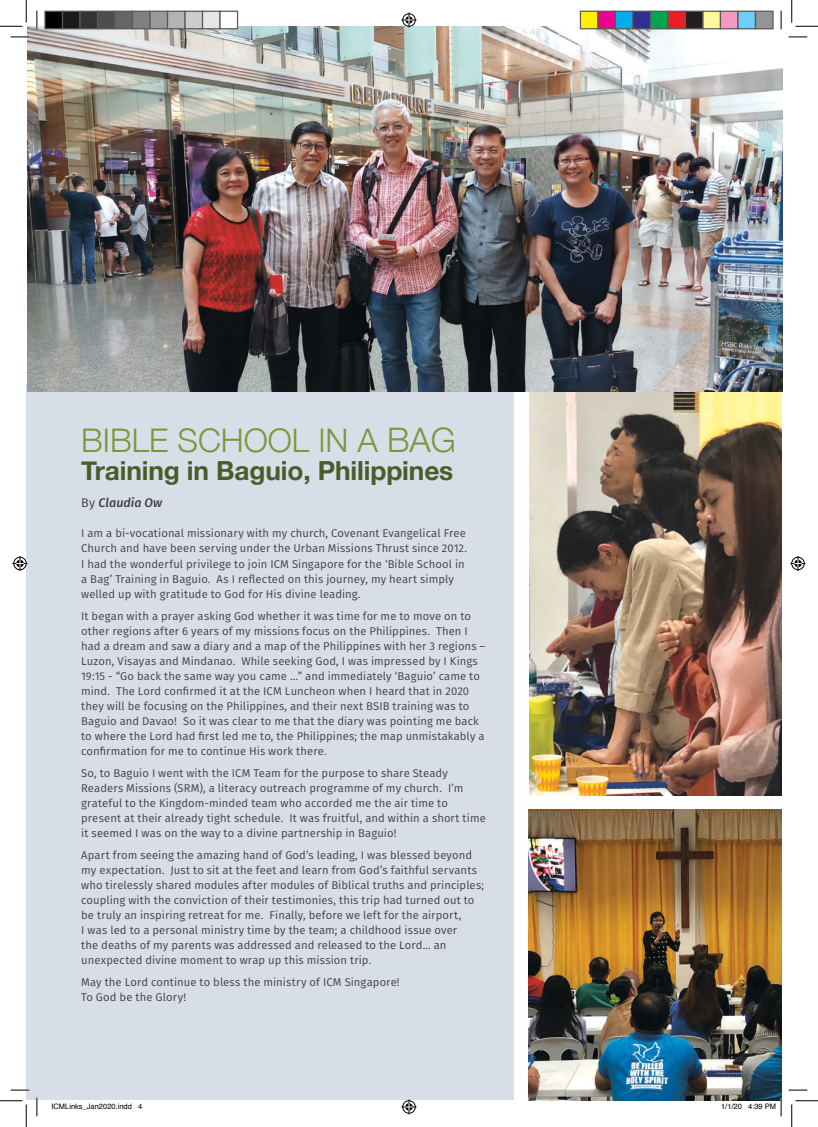
<style>
.page{position:relative;width:818px;height:1127px;background:#fff}
.page>*{position:absolute;margin:0;border:0;box-sizing:border-box;transform-origin:0 0}
.t1{font:300 32.5px "Helvetica Neue";color:#7d953b}
.t2{font:700 26.25px "Helvetica Neue";letter-spacing:-.005em;color:#455e2b}
.t3{font:italic 500 12.5px "Fira Sans";letter-spacing:.005em;color:#424143}
.t4{font:11.25px/15px "Fira Sans";letter-spacing:.01em;color:#424143}
.t5{font:7.5px "Helvetica";color:#000}
.s1{font-size:33.75px}
.s2{font-weight:400;font-style:normal}
</style>
<div class="page">
<div style="left:26px;top:384px;width:487px;height:716px;background:#d7dee7"></div>
<img style="left:529px;top:809px;width:253px;height:291px">
<img style="left:529px;top:391px;width:252px;height:404px">
<img style="left:27px;top:26px;width:755px;height:365px">
<svg style="left:11px;top:36px;width:18px;height:2px"></svg>
<svg style="left:788px;top:36px;width:19px;height:2px"></svg>
<svg style="left:11px;top:1089px;width:18px;height:1px"></svg>
<svg style="left:788px;top:1089px;width:19px;height:1px"></svg>
<svg style="left:36px;top:11px;width:2px;height:18px"></svg>
<svg style="left:36px;top:1097px;width:2px;height:18px"></svg>
<svg style="left:780px;top:11px;width:2px;height:18px"></svg>
<svg style="left:0;top:0;width:27px;height:27px"></svg>
<svg style="left:0;top:1100px;width:27px;height:26px"></svg>
<svg style="left:791px;top:0;width:27px;height:27px"></svg>
<svg style="left:791px;top:1100px;width:27px;height:26px"></svg>
<svg style="left:401px;top:13px;width:15px;height:15px"></svg>
<svg style="left:401px;top:1099px;width:15px;height:15px"></svg>
<svg style="left:13px;top:556px;width:15px;height:15px"></svg>
<svg style="left:790px;top:556px;width:15px;height:15px"></svg>
<div style="left:45px;top:11px;width:18px;height:18px;background:#000"></div>
<div style="left:44px;top:11px;width:19px;height:18px;border:1px solid #595959"></div>
<div style="left:63px;top:11px;width:17px;height:18px;background:#1a1a1a"></div>
<div style="left:62px;top:11px;width:19px;height:18px;border:1px solid #595959"></div>
<div style="left:80px;top:11px;width:18px;height:18px;background:#333"></div>
<div style="left:79px;top:11px;width:19px;height:18px;border:1px solid #595959"></div>
<div style="left:98px;top:11px;width:17px;height:18px;background:#4d4d4d"></div>
<div style="left:97px;top:11px;width:19px;height:18px;border:1px solid #595959"></div>
<div style="left:115px;top:11px;width:18px;height:18px;background:#666"></div>
<div style="left:114px;top:11px;width:19px;height:18px;border:1px solid #595959"></div>
<div style="left:133px;top:11px;width:17px;height:18px;background:#808080"></div>
<div style="left:132px;top:11px;width:19px;height:18px;border:1px solid #595959"></div>
<div style="left:150px;top:11px;width:18px;height:18px;background:#999"></div>
<div style="left:149px;top:11px;width:19px;height:18px;border:1px solid #595959"></div>
<div style="left:168px;top:11px;width:17px;height:18px;background:#b3b3b3"></div>
<div style="left:167px;top:11px;width:19px;height:18px;border:1px solid #595959"></div>
<div style="left:185px;top:11px;width:18px;height:18px;background:#ccc"></div>
<div style="left:184px;top:11px;width:19px;height:18px;border:1px solid #595959"></div>
<div style="left:203px;top:11px;width:17px;height:18px;background:#e6e6e6"></div>
<div style="left:202px;top:11px;width:19px;height:18px;border:1px solid #595959"></div>
<div style="left:220px;top:11px;width:18px;height:18px;background:#fff"></div>
<div style="left:219px;top:11px;width:19px;height:18px;border:1px solid #595959"></div>
<div style="left:580px;top:11px;width:18px;height:18px;background:#fff101"></div>
<div style="left:580px;top:11px;width:18px;height:18px;border:1px solid #595959"></div>
<div style="left:598px;top:11px;width:17px;height:18px;background:#ed028c"></div>
<div style="left:597px;top:11px;width:19px;height:18px;border:1px solid #595959"></div>
<div style="left:615px;top:11px;width:18px;height:18px;background:#00aeef"></div>
<div style="left:615px;top:11px;width:18px;height:18px;border:1px solid #595959"></div>
<div style="left:633px;top:11px;width:17px;height:18px;background:#2e3092"></div>
<div style="left:632px;top:11px;width:19px;height:18px;border:1px solid #595959"></div>
<div style="left:650px;top:11px;width:18px;height:18px;background:#00a54f"></div>
<div style="left:650px;top:11px;width:18px;height:18px;border:1px solid #595959"></div>
<div style="left:668px;top:11px;width:17px;height:18px;background:#ee1d23"></div>
<div style="left:667px;top:11px;width:19px;height:18px;border:1px solid #595959"></div>
<div style="left:685px;top:11px;width:18px;height:18px;background:#231f20"></div>
<div style="left:685px;top:11px;width:18px;height:18px;border:1px solid #595959"></div>
<div style="left:703px;top:11px;width:17px;height:18px;background:#fff79a"></div>
<div style="left:702px;top:11px;width:19px;height:18px;border:1px solid #595959"></div>
<div style="left:720px;top:11px;width:18px;height:18px;background:#f499c2"></div>
<div style="left:720px;top:11px;width:18px;height:18px;border:1px solid #595959"></div>
<div style="left:738px;top:11px;width:17px;height:18px;background:#6bcff6"></div>
<div style="left:737px;top:11px;width:19px;height:18px;border:1px solid #595959"></div>
<div style="left:755px;top:11px;width:18px;height:18px;background:#939598"></div>
<div style="left:755px;top:11px;width:18px;height:18px;border:1px solid #595959"></div>
<svg style="left:748px;top:1097px;width:34px;height:18px"></svg>
<h1 class="t1" style="left:81px;top:414px;width:376px">BIBLE SCHOOL IN A <span class="s1">BAG</span></h1>
<h2 class="t2" style="left:81px;top:450px;width:374px">Training in Baguio, Philippines</h2>
<p class="t3" style="left:81px;top:492px;width:83px"><span class="s2">By</span> Claudia Ow</p>
<p class="t4" style="left:81px;top:525px;width:387px">I am a bi-vocational missionary with my church, Covenant Evangelical Free Church and have been serving under the Urban Missions Thrust since 2012.<br>I had the wonderful privilege to join ICM Singapore for the ‘Bible School in a Bag’ Training in Baguio. As I reflected on this journey, my heart simply welled up with gratitude to God for His divine leading.</p>
<p class="t4" style="left:81px;top:607px;width:406px">It began with a prayer asking God whether it was time for me to move on to other regions after 6 years of my missions focus on the Philippines. Then I had a dream and saw a diary and a map of the Philippines with her 3 regions – Luzon, Visayas and Mindanao. While seeking God, I was impressed by I Kings 19:15 - “Go back the same way you came …” and immediately ‘Baguio’ came to mind. The Lord confirmed it at the ICM Luncheon when I heard that in 2020 they will be focusing on the Philippines, and their next BSIB training was to Baguio and Davao! So it was clear to me that the diary was pointing me back to where the Lord had first led me to, the Philippines; the map unmistakably a confirmation for me to continue His work there.</p>
<p class="t4" style="left:81px;top:765px;width:406px">So, to Baguio I went with the ICM Team for the purpose to share Steady Readers Missions (SRM), a literacy outreach programme of my church. I’m grateful to the Kingdom-minded team who accorded me the air time to present at their already tight schedule. It was fruitful, and within a short time it seemed I was on the way to a divine partnership in Baguio!</p>
<p class="t4" style="left:81px;top:847px;width:404px">Apart from seeing the amazing hand of God’s leading, I was blessed beyond my expectation. Just to sit at the feet and learn from God’s faithful servants who tirelessly shared modules after modules of Biblical truths and principles; coupling with the conviction of their testimonies, this trip had turned out to be truly an inspiring retreat for me. Finally, before we left for the airport,<br>I was led to a personal ministry time by the team; a childhood issue over<br>the deaths of my parents was addressed and released to the Lord… an unexpected divine moment to wrap up this mission trip.</p>
<p class="t4" style="left:81px;top:974px;width:320px">May the Lord continue to bless the ministry of ICM Singapore!<br>To God be the Glory!</p>
<p class="t5" style="left:51px;top:1100px;width:92px">ICMLinks_Jan2020.indd 4</p>
<p class="t5" style="left:721px;top:1100px;width:57px">1/1/20 4:39 PM</p>
</div>
